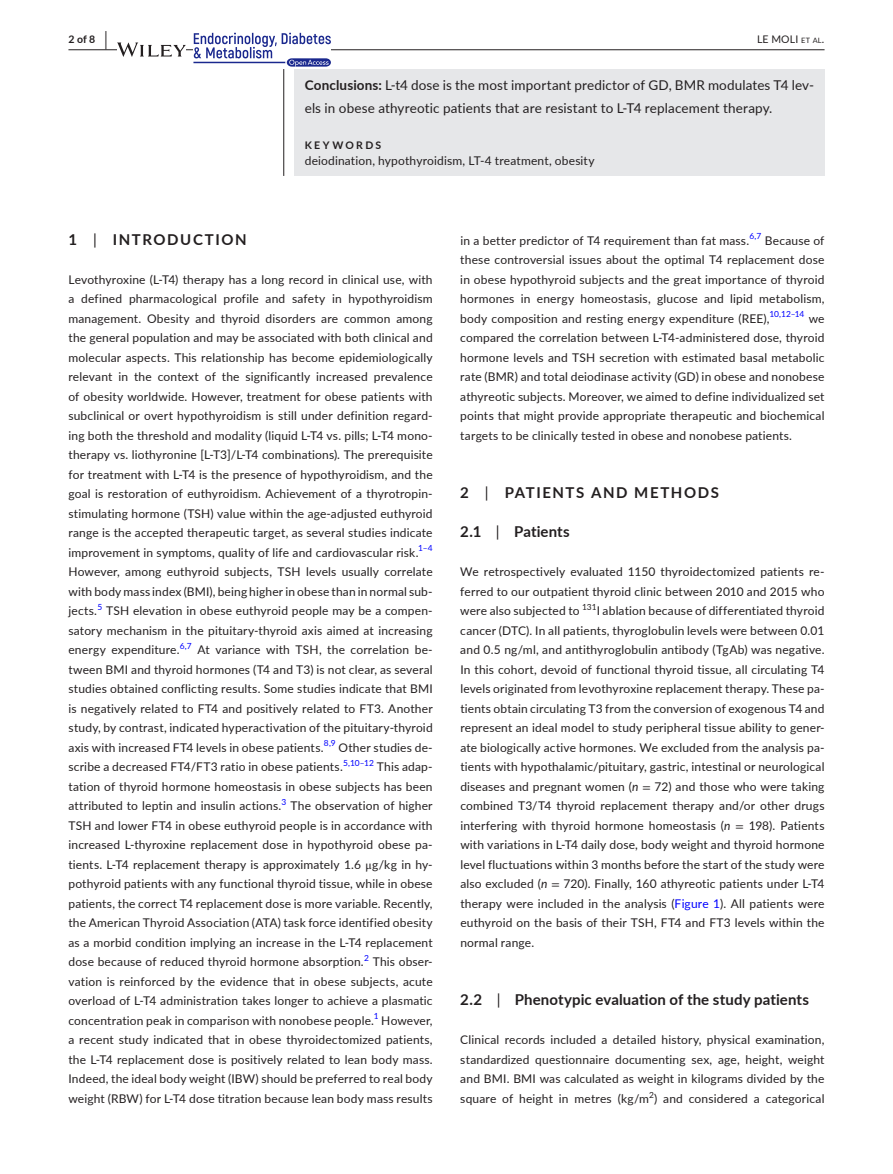
<style>
.page{position:relative;width:893px;height:1174px;background:#fff}
.page>*{position:absolute;margin:0;border:0;box-sizing:border-box;transform-origin:0 0}
.t1{font:700 15px "Lato";letter-spacing:.01em;color:#231f20}
.t2{font:700 15px "Lato";letter-spacing:.105em;color:#231f20}
.t3{font:13.5px/22.5px "Lato";letter-spacing:.01em;color:#231f20}
.t4{font:12px/19.5px "Lato";letter-spacing:.015em;color:#231f20;text-align:justify}
.t5{font:700 10.5px "Lato";letter-spacing:.22em;color:#231f20}
.t6{font:10.5px "Lato";letter-spacing:.02em;color:#231f20}
.t7{font:8.4px "Lato";color:#00f}
.t8{font:8.4px "Lato";color:#231f20}
.s1{font-size:19.5px}
.s2{font-size:7.35px}
.s3{font-weight:700}
.s4{font-weight:400}
.s5{font-family:"STIX"}
.s6{font-style:italic}
.s7{color:#00f}
</style>
<div class="page">
<hr style="left:68px;top:49px;width:756px;height:1px;background:#231f20">
<svg style="left:117px;top:42px;width:69px;height:15px"></svg>
<svg style="left:193px;top:33px;width:138px;height:34px"></svg>
<div style="left:294px;top:69px;width:530px;height:107px;background:#e6e7e9"></div>
<hr style="left:283px;top:69px;width:1px;height:107px;background:#231f20">
<p class="t5" style="left:68px;top:31px;width:40px">2 of 8 <span class="s1">|</span></p>
<p class="t6" style="left:757px;top:31px;width:69px">LE MOLI <span class="s2">et al</span>.</p>
<p class="t3" style="left:305px;top:74px;width:511px"><span class="s3">Conclusions:</span> L-t4 dose is the most important predictor of GD, BMR modulates T4 lev&shy;els in obese athyreotic patients that are resistant to L-T4 replacement therapy.</p>
<p class="t5" style="left:305px;top:137px;width:78px">KEYWORDS</p>
<p class="t4" style="left:305px;top:151px;width:291px">deiodination, hypothyroidism, LT-4 treatment, obesity</p>
<p class="t2" style="left:68px;top:228px;width:180px">1 <span class="s4">|</span> INTRODUCTION</p>
<p class="t4" style="left:68px;top:269px;width:366px">Levothyroxine (L-T4) therapy has a long record in clinical use, with a defined pharmacological profile and safety in hypothyroidism management. Obesity and thyroid disorders are common among the general population and may be associated with both clinical and molecular aspects. This relationship has become epidemiologically relevant in the context of the significantly increased prevalence of obesity worldwide. However, treatment for obese patients with subclinical or overt hypothyroidism is still under definition regard&shy;ing both the threshold and modality (liquid L-T4 vs. pills; L-T4 mono&shy;therapy vs. liothyronine [L-T3]/L-T4 combinations). The prerequisite for treatment with L-T4 is the presence of hypothyroidism, and the goal is restoration of euthyroidism. Achievement of a thyrotropin&shy;stimulating hormone (TSH) value within the age-adjusted euthyroid range is the accepted therapeutic target, as several studies indicate improvement in symptoms, quality of life and cardiovascular risk.<sup>1–4<br></sup>However, among euthyroid subjects, TSH levels usually correlate with body mass index (BMI), being higher in obese than in normal sub&shy;jects.</p>
<p class="t7" style="left:97px;top:601px;width:6px">5</p>
<p class="t4" style="left:68px;top:600px;width:366px;text-indent:38px">TSH elevation in obese euthyroid people may be a compen&shy;satory mechanism in the pituitary-thyroid axis aimed at increasing energy expenditure.</p>
<p class="t7" style="left:180px;top:640px;width:14px">6,7</p>
<p class="t4" style="left:68px;top:639px;width:366px;text-indent:129px">At variance with TSH, the correlation be&shy;tween BMI and thyroid hormones (T4 and T3) is not clear, as several studies obtained conflicting results. Some studies indicate that BMI is negatively related to FT4 and positively related to FT3. Another study, by contrast, indicated hyperactivation of the pituitary-thyroid axis with increased FT4 levels in obese patients.</p>
<p class="t7" style="left:324px;top:737px;width:13px">8,9</p>
<p class="t4" style="left:68px;top:737px;width:366px;text-indent:270px">Other studies de&shy;scribe a decreased FT4/FT3 ratio in obese patients.</p>
<p class="t7" style="left:343px;top:757px;width:32px">5,10–12</p>
<p class="t4" style="left:68px;top:756px;width:366px;text-indent:308px">This adap&shy;tation of thyroid hormone homeostasis in obese subjects has been attributed to leptin and insulin actions.</p>
<p class="t7" style="left:282px;top:796px;width:6px">3</p>
<p class="t4" style="left:68px;top:795px;width:366px;text-indent:222px">The observation of higher TSH and lower FT4 in obese euthyroid people is in accordance with increased L-thyroxine replacement dose in hypothyroid obese pa&shy;tients. L-T4 replacement therapy is approximately 1.6 <span class="s5">μ</span>g/kg in hy&shy;pothyroid patients with any functional thyroid tissue, while in obese patients, the correct T4 replacement dose is more variable. Recently, the American Thyroid Association (ATA) task force identified obesity as a morbid condition implying an increase in the L-T4 replacement dose because of reduced thyroid hormone absorption.</p>
<p class="t7" style="left:364px;top:952px;width:6px">2</p>
<p class="t4" style="left:68px;top:951px;width:366px;text-indent:304px">This obser&shy;vation is reinforced by the evidence that in obese subjects, acute overload of L-T4 administration takes longer to achieve a plasmatic concentration peak in comparison with nonobese people.<sup>1</sup> However, a recent study indicated that in obese thyroidectomized patients, the L-T4 replacement dose is positively related to lean body mass.<br>Indeed, the ideal body weight (IBW) should be preferred to real body weight (RBW) for L-T4 dose titration because lean body mass results</p>
<p class="t4" style="left:460px;top:230px;width:366px">in a better predictor of T4 requirement than fat mass.<sup>6,7</sup> Because of these controversial issues about the optimal T4 replacement dose in obese hypothyroid subjects and the great importance of thyroid hormones in energy homeostasis, glucose and lipid metabolism, body composition and resting energy expenditure (REE),<sup>10,12–14</sup> we compared the correlation between L-T4-administered dose, thyroid hormone levels and TSH secretion with estimated basal metabolic rate (BMR) and total deiodinase activity (GD) in obese and nonobese athyreotic subjects. Moreover, we aimed to define individualized set points that might provide appropriate therapeutic and biochemical targets to be clinically tested in obese and nonobese patients.</p>
<p class="t2" style="left:460px;top:482px;width:260px">2 <span class="s4">|</span> PATIENTS AND METHODS</p>
<p class="t1" style="left:460px;top:521px;width:111px">2.1 <span class="s4">|</span> Patients</p>
<p class="t4" style="left:460px;top:561px;width:366px">We retrospectively evaluated 1150 thyroidectomized patients re&shy;ferred to our outpatient thyroid clinic between 2010 and 2015 who were also subjected to</p>
<p class="t8" style="left:582px;top:601px;width:16px">131</p>
<p class="t4" style="left:460px;top:600px;width:366px;text-indent:136px">I ablation because of differentiated thyroid cancer (DTC). In all patients, thyroglobulin levels were between 0.01 and 0.5 ng/ml, and antithyroglobulin antibody (TgAb) was negative.<br>In this cohort, devoid of functional thyroid tissue, all circulating T4 levels originated from levothyroxine replacement therapy. These pa&shy;tients obtain circulating T3 from the conversion of exogenous T4 and represent an ideal model to study peripheral tissue ability to gener&shy;ate biologically active hormones. We excluded from the analysis pa&shy;tients with hypothalamic/pituitary, gastric, intestinal or neurological diseases and pregnant women (<span class="s6">n</span> <span class="s5">=</span> 72) and those who were taking combined T3/T4 thyroid replacement therapy and/or other drugs interfering with thyroid hormone homeostasis (<span class="s6">n</span> <span class="s5">=</span> 198). Patients with variations in L-T4 daily dose, body weight and thyroid hormone level fluctuations within 3 months before the start of the study were also excluded (<span class="s6">n</span> <span class="s5">=</span> 720). Finally, 160 athyreotic patients under L-T4 therapy were included in the analysis (<span class="s7">Figure 1</span>). All patients were euthyroid on the basis of their TSH, FT4 and FT3 levels within the normal range.</p>
<p class="t1" style="left:460px;top:989px;width:350px">2.2 <span class="s4">|</span> Phenotypic evaluation of the study patients</p>
<p class="t4" style="left:460px;top:1029px;width:366px">Clinical records included a detailed history, physical examination, standardized questionnaire documenting sex, age, height, weight and BMI. BMI was calculated as weight in kilograms divided by the square of height in metres (kg/m<sup>2</sup>) and considered a categorical</p>
</div>
